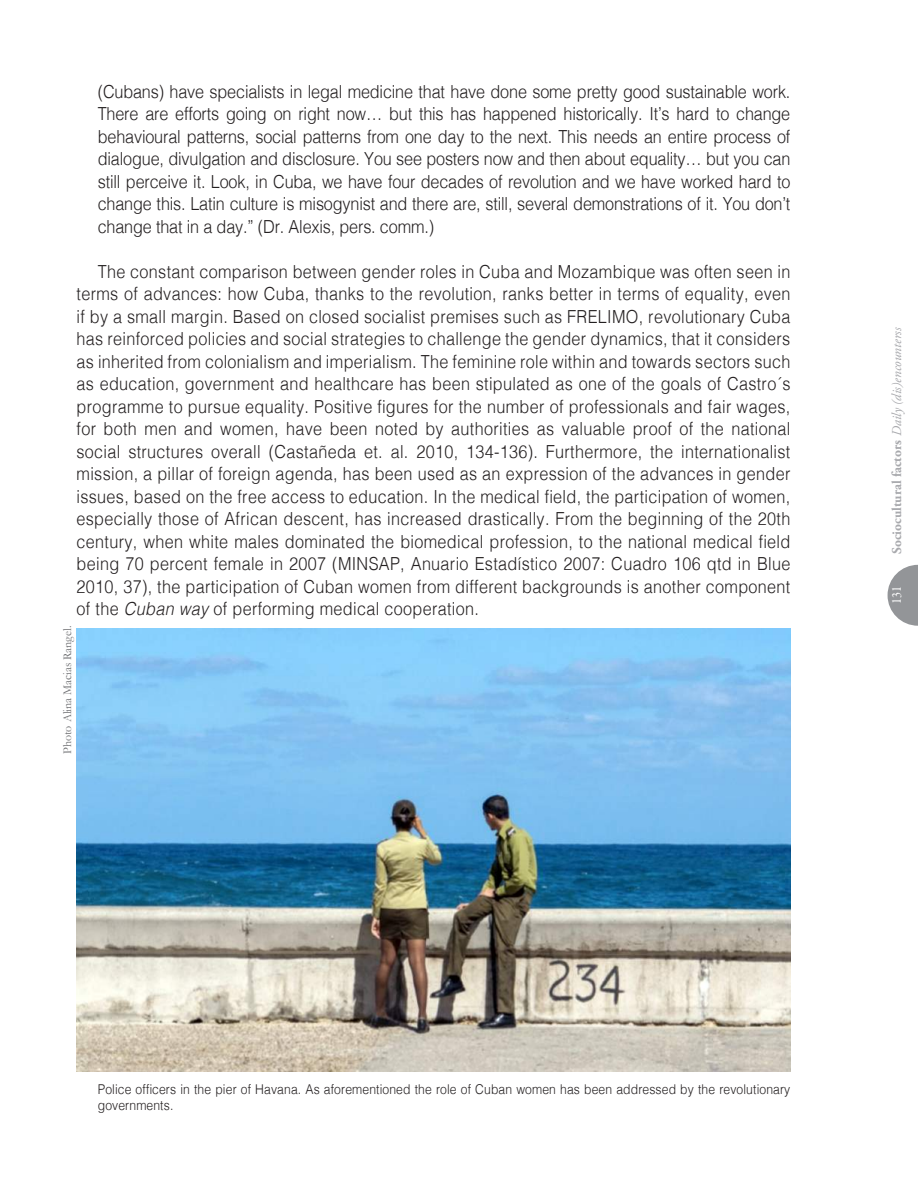
<style>
.page{position:relative;width:918px;height:1188px;background:#fff}
.page>*{position:absolute;margin:0;border:0;box-sizing:border-box;transform-origin:0 0}
.t1{font:300 18px/22.5px "Helvetica";letter-spacing:.005em;color:#231f20;text-align:justify;scale:.9 1}
.t2{font:300 13.5px/16.5px "Helvetica";letter-spacing:.01em;color:#231f20;scale:.9 1}
.t3{font:italic 13.5px "Adobe Garamond Pro";color:#a8a9ad}
.t4{font:13.5px "Garamond Premr Pro";color:#fff;scale:.9 1}
.t5{font:12px "Garamond";color:#6c6d70}
.s1{font-style:italic}
.s2{font-weight:700;font-style:normal}
</style>
<div class="page">
<svg style="left:888px;top:565px;width:30px;height:61px"></svg>
<img style="left:77px;top:629px;width:713px;height:442px">
<p class="t1" style="left:98px;top:79px;width:771px">(Cubans) have specialists in legal medicine that have done some pretty good sustainable work.<br>There are efforts going on right now… but this has happened historically. It’s hard to change behavioural patterns, social patterns from one day to the next. This needs an entire process of dialogue, divulgation and disclosure. You see posters now and then about equality… but you can still perceive it. Look, in Cuba, we have four decades of revolution and we have worked hard to change this. Latin culture is misogynist and there are, still, several demonstrations of it. You don’t change that in a day.” (Dr. Alexis, pers. comm.)</p>
<p class="t1" style="left:77px;top:259px;width:795px;text-indent:21px">The constant comparison between gender roles in Cuba and Mozambique was often seen in terms of advances: how Cuba, thanks to the revolution, ranks better in terms of equality, even if by a small margin. Based on closed socialist premises such as FRELIMO, revolutionary Cuba has reinforced policies and social strategies to challenge the gender dynamics, that it considers as inherited from colonialism and imperialism. The feminine role within and towards sectors such as education, government and healthcare has been stipulated as one of the goals of Castro´s programme to pursue equality. Positive figures for the number of professionals and fair wages, for both men and women, have been noted by authorities as valuable proof of the national social structures overall (Castañeda et. al. 2010, 134-136). Furthermore, the internationalist mission, a pillar of foreign agenda, has been used as an expression of the advances in gender issues, based on the free access to education. In the medical field, the participation of women, especially those of African descent, has increased drastically. From the beginning of the 20th century, when white males dominated the biomedical profession, to the national medical field being 70 percent female in 2007 (MINSAP, Anuario Estadístico 2007: Cuadro 106 qtd in Blue 2010, 37), the participation of Cuban women from different backgrounds is another component of the <span class="s1">Cuban way</span> of performing medical cooperation.</p>
<p class="t5" style="left:60px;top:754px;width:130px;rotate:-90deg">Photo Alina Macias Rangel.</p>
<p class="t3" style="left:889px;top:554px;width:228px;rotate:-90deg"><span class="s2">Sociocultural factors</span> Daily (dis)encounterss</p>
<p class="t4" style="left:888px;top:604px;width:21px;rotate:-90deg">131</p>
<p class="t2" style="left:98px;top:1080px;width:771px">Police officers in the pier of Havana. As aforementioned the role of Cuban women has been addressed by the revolutionary governments.</p>
</div>
